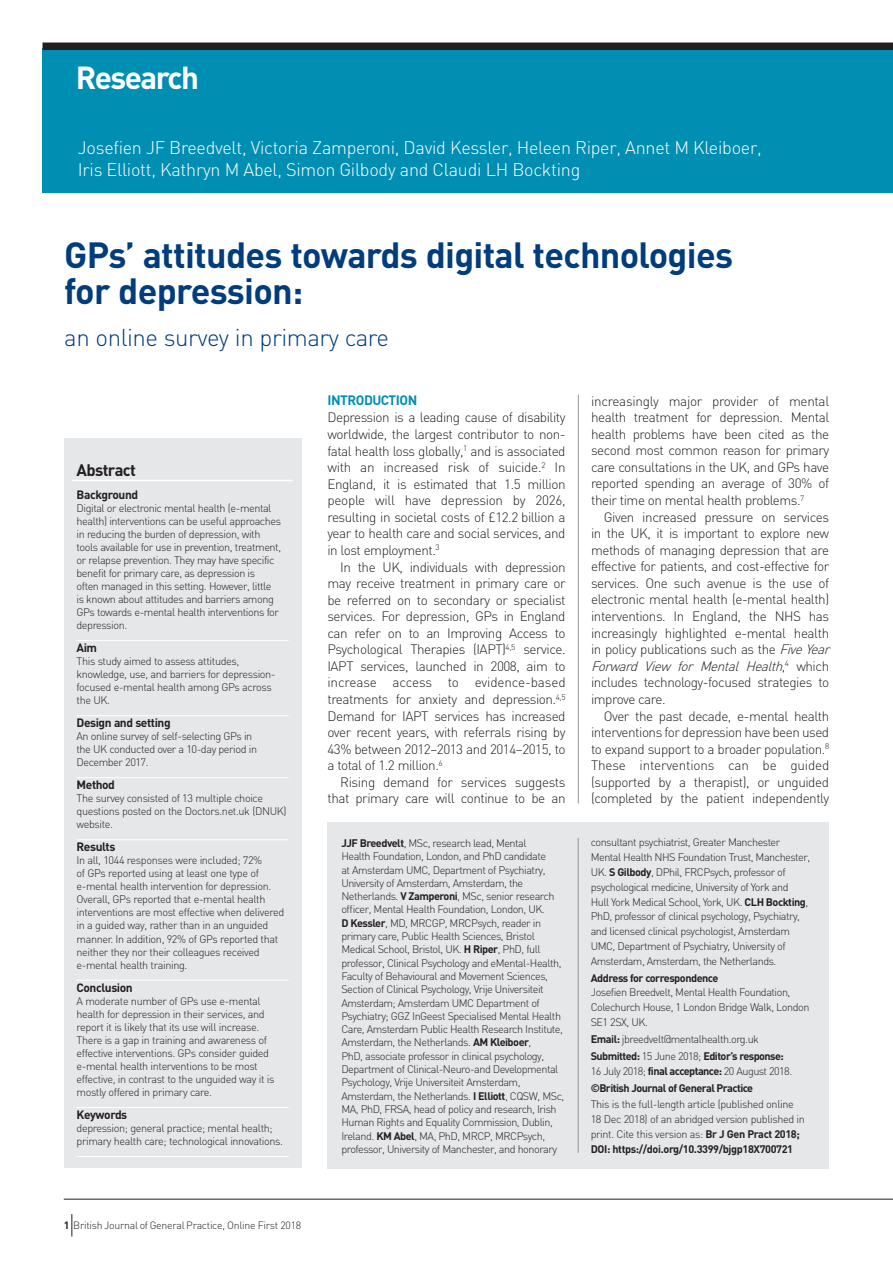
<style>
.page{position:relative;width:893px;height:1263px;background:#fff}
.page>*{position:absolute;margin:0;border:0;box-sizing:border-box;transform-origin:0 0}
.t1{font:700 36px/36px "DIN";letter-spacing:-.02em;color:#013d7d}
.t2{font:700 31.5px "DIN";letter-spacing:-.05em;color:#fff}
.t3{font:300 24px "DIN";letter-spacing:-.02em;color:#013d7d}
.t4{font:300 18px/21px "DIN";letter-spacing:-.015em;color:#fff}
.t5{font:700 16.5px "DIN";letter-spacing:-.035em;color:#231f20}
.t6{font:300 13.5px/16.6px "DIN";letter-spacing:-.035em;color:#231f20;text-align:justify}
.t7{font:700 13.5px "DIN";letter-spacing:-.035em;color:#008fb3}
.t8{font:700 12px "DIN";letter-spacing:-.035em;color:#231f20}
.t9{font:300 10.8px/13px "DIN";letter-spacing:-.045em;color:#231f20}
.t10{font:700 10.8px/17px "DIN";letter-spacing:-.05em;color:#231f20}
.t11{font:300 10.5px "DIN";letter-spacing:-.025em;color:#231f20}
.s1{font-weight:700}
.s2{font-style:italic}
.s3{font-weight:300}
</style>
<div class="page">
<div style="left:43px;top:48px;width:850px;height:144px;background:#008fb3"></div>
<div style="left:43px;top:43px;width:850px;height:7px;background:#231f20"></div>
<div style="left:64px;top:438px;width:237px;height:730px;background:#e6e7e9"></div>
<hr style="left:72px;top:480px;width:221px;height:1px;background:#fff">
<hr style="left:77px;top:640px;width:212px;height:1px;background:#fff">
<hr style="left:77px;top:715px;width:212px;height:1px;background:#fff">
<hr style="left:77px;top:777px;width:212px;height:1px;background:#fff">
<hr style="left:77px;top:839px;width:212px;height:1px;background:#fff">
<hr style="left:77px;top:980px;width:212px;height:1px;background:#fff">
<hr style="left:77px;top:1107px;width:212px;height:1px;background:#fff">
<hr style="left:77px;top:1156px;width:212px;height:1px;background:#fff">
<hr style="left:578px;top:395px;width:1px;height:408px;background:#939598">
<div style="left:327px;top:822px;width:502px;height:346px;background:#e6e7e9"></div>
<hr style="left:578px;top:838px;width:1px;height:315px;background:#939598">
<hr style="left:64px;top:1199px;width:829px;height:1px;background:#231f20">
<svg style="left:71px;top:1214px;width:1px;height:22px"></svg>
<h2 class="t2" style="left:76px;top:64px;width:125px">Research</h2>
<h3 class="t4" style="left:78px;top:139px;width:685px">Josefien JF Breedvelt, Victoria Zamperoni, David Kessler, Heleen Riper, Annet M Kleiboer,<br>Iris Elliott, Kathryn M Abel, Simon Gilbody and Claudi LH Bockting</h3>
<h1 class="t1" style="left:64px;top:239px;width:670px">GPs’ attitudes towards digital technologies for depression:</h1>
<h3 class="t3" style="left:64px;top:327px;width:326px">an online survey in primary care</h3>
<h3 class="t5" style="left:77px;top:462px;width:61px">Abstract</h3>
<p class="t8" style="left:77px;top:489px;width:63px">Background</p>
<p class="t9" style="left:77px;top:502px;width:206px">Digital or electronic mental health (e-mental health) interventions can be useful approaches in reducing the burden of depression, with tools available for use in prevention, treatment, or relapse prevention. They may have specific benefit for primary care, as depression is<br>often managed in this setting. However, little is known about attitudes and barriers among GPs towards e-mental health interventions for depression.</p>
<p class="t8" style="left:77px;top:642px;width:22px">Aim</p>
<p class="t9" style="left:77px;top:655px;width:201px">This study aimed to assess attitudes, knowledge, use, and barriers for depression&shy;focused e-mental health among GPs across the UK.</p>
<p class="t8" style="left:77px;top:717px;width:96px">Design and setting</p>
<p class="t9" style="left:77px;top:730px;width:182px">An online survey of self-selecting GPs in the UK conducted over a 10-day period in<br>December 2017.</p>
<p class="t8" style="left:77px;top:779px;width:40px">Method</p>
<p class="t9" style="left:77px;top:792px;width:211px">The survey consisted of 13 multiple choice questions posted on the Doctors.net.uk (DNUK) website.</p>
<p class="t8" style="left:77px;top:841px;width:40px">Results</p>
<p class="t9" style="left:77px;top:855px;width:209px">In all, 1044 responses were included; 72%<br>of GPs reported using at least one type of e-mental health intervention for depression.<br>Overall, GPs reported that e-mental health interventions are most effective when delivered in a guided way, rather than in an unguided manner. In addition, 92% of GPs reported that neither they nor their colleagues received e-mental health training.</p>
<p class="t8" style="left:77px;top:982px;width:58px">Conclusion</p>
<p class="t9" style="left:77px;top:995px;width:200px">A moderate number of GPs use e-mental health for depression in their services, and report it is likely that its use will increase.<br>There is a gap in training and awareness of effective interventions. GPs consider guided e-mental health interventions to be most effective, in contrast to the unguided way it is mostly offered in primary care.</p>
<p class="t8" style="left:77px;top:1109px;width:52px">Keywords</p>
<p class="t9" style="left:77px;top:1122px;width:208px">depression; general practice; mental health; primary health care; technological innovations.</p>
<p class="t11" style="left:64px;top:1220px;width:239px"><span class="s1">1</span> British Journal of General Practice, Online First 2018</p>
<p class="t7" style="left:327px;top:394px;width:91px">INTRODUCTION</p>
<p class="t6" style="left:327px;top:410px;width:240px">Depression is a leading cause of disability worldwide, the largest contributor to non&shy;fatal health loss globally,<sup>1</sup> and is associated with an increased risk of suicide.<sup>2</sup> In England, it is estimated that 1.5 million people will have depression by 2026, resulting in societal costs of £12.2 billion a year to health care and social services, and in lost employment.<sup>3</sup></p>
<p class="t6" style="left:327px;top:559px;width:240px;text-indent:13px">In the UK, individuals with depression may receive treatment in primary care or be referred on to secondary or specialist services. For depression, GPs in England can refer on to an Improving Access to Psychological Therapies (IAPT)<sup>4,5</sup> service.<br>IAPT services, launched in 2008, aim to increase access to evidence-based treatments for anxiety and depression.<sup>4,5<br></sup>Demand for IAPT services has increased over recent years, with referrals rising by 43% between 2012–2013 and 2014–2015, to a total of 1.2 million.<sup>6</sup></p>
<p class="t6" style="left:327px;top:775px;width:240px;text-align:right">Rising demand for services suggests that primary care will continue to be an</p>
<p class="t6" style="left:591px;top:393px;width:240px">increasingly major provider of mental health treatment for depression. Mental health problems have been cited as the second most common reason for primary care consultations in the UK, and GPs have reported spending an average of 30% of their time on mental health problems.<sup>7</sup></p>
<p class="t6" style="left:591px;top:509px;width:243px;text-align:left;text-indent:13px">Given increased pressure on services in the UK, it is important to explore new methods of managing depression that are effective for patients, and cost-effective for services. One such avenue is the use of electronic mental health (e-mental health) interventions. In England, the NHS has increasingly highlighted e-mental health in policy publications such as the <span class="s2">FiveYear Forward View for Mental Health</span>, <sup>4</sup> w h i c h includes technology-focused strategies to improve care.</p>
<p class="t6" style="left:591px;top:708px;width:240px;text-indent:13px">Over the past decade, e-mental health interventions for depression have been used to expand support to a broader population.<sup>8<br></sup>These interventions can be guided (supported by a therapist), or unguided (completed by the patient independently</p>
<p class="t9" style="left:341px;top:837px;width:224px"><span class="s1">JJF Breedvelt</span>, MSc, research lead, Mental<br>Health Foundation, London, and PhD candidate<br>at Amsterdam UMC, Department of Psychiatry, University of Amsterdam, Amsterdam, the Netherlands. <span class="s1">V Zamperoni</span>, MSc, senior research officer, Mental Health Foundation, London, UK.<br><span class="s1">D Kessler</span>, MD, MRCGP, MRCPsych, reader in primary care, Public Health Sciences, Bristol Medical School, Bristol, UK. <span class="s1">H Riper</span>, PhD, full professor, Clinical Psychology and eMental-Health, Faculty of Behavioural and Movement Sciences, Section of Clinical Psychology, Vrije Universiteit Amsterdam; Amsterdam UMC Department of Psychiatry; GGZ InGeest Specialised Mental Health Care, Amsterdam Public Health Research Institute, Amsterdam, the Netherlands. <span class="s1">AM Kleiboer</span>,<br>PhD, associate professor in clinical psychology, Department of Clinical-Neuro-and Developmental Psychology, Vrije Universiteit Amsterdam, Amsterdam, the Netherlands. <span class="s1">I Elliott</span>, CQSW, MSc, MA, PhD, FRSA, head of policy and research, Irish Human Rights and Equality Commission, Dublin, Ireland. <span class="s1">KM Abel</span>, MA, PhD, MRCP, MRCPsych, professor, University of Manchester, and honorary</p>
<p class="t9" style="left:591px;top:836px;width:221px;line-height:14.9px">consultant psychiatrist, Greater Manchester Mental Health NHS Foundation Trust, Manchester, UK. <span class="s1">S Gilbody</span>, DPhil, FRCPsych, professor of psychological medicine, University of York and<br>Hull York Medical School, York, UK. <span class="s1">CLH Bockting</span>, PhD, professor of clinical psychology, Psychiatry, and licensed clinical psychologist, Amsterdam UMC, Department of Psychiatry, University of Amsterdam, Amsterdam, the Netherlands.</p>
<p class="t10" style="left:591px;top:970px;width:129px">Address for correspondence</p>
<p class="t9" style="left:591px;top:986px;width:220px;line-height:14.9px">Josefien Breedvelt, Mental Health Foundation,<br>Colechurch House, 1 London Bridge Walk, London<br>SE1 2SX, UK.</p>
<p class="t9" style="left:591px;top:1031px;width:195px;line-height:17px"><span class="s1">Email:</span> jbreedvelt@mentalhealth.org.uk<br><span class="s1">Submitted:</span> 15 June 2018; <span class="s1">Editor’s response:</span></p>
<p class="t10" style="left:591px;top:1063px;width:203px"><span class="s3">16 July 2018;</span> final acceptance: <span class="s3">20 August 2018. </span>©British Journal of General Practice</p>
<p class="t9" style="left:591px;top:1098px;width:216px;line-height:14.9px">This is the full-length article (published online 18 Dec 2018) of an abridged version published in print. Cite this version as: <span class="s1">Br J Gen Pract 2018; DOI: https://doi.org/10.3399/bjgp18X700721</span></p>
</div>
